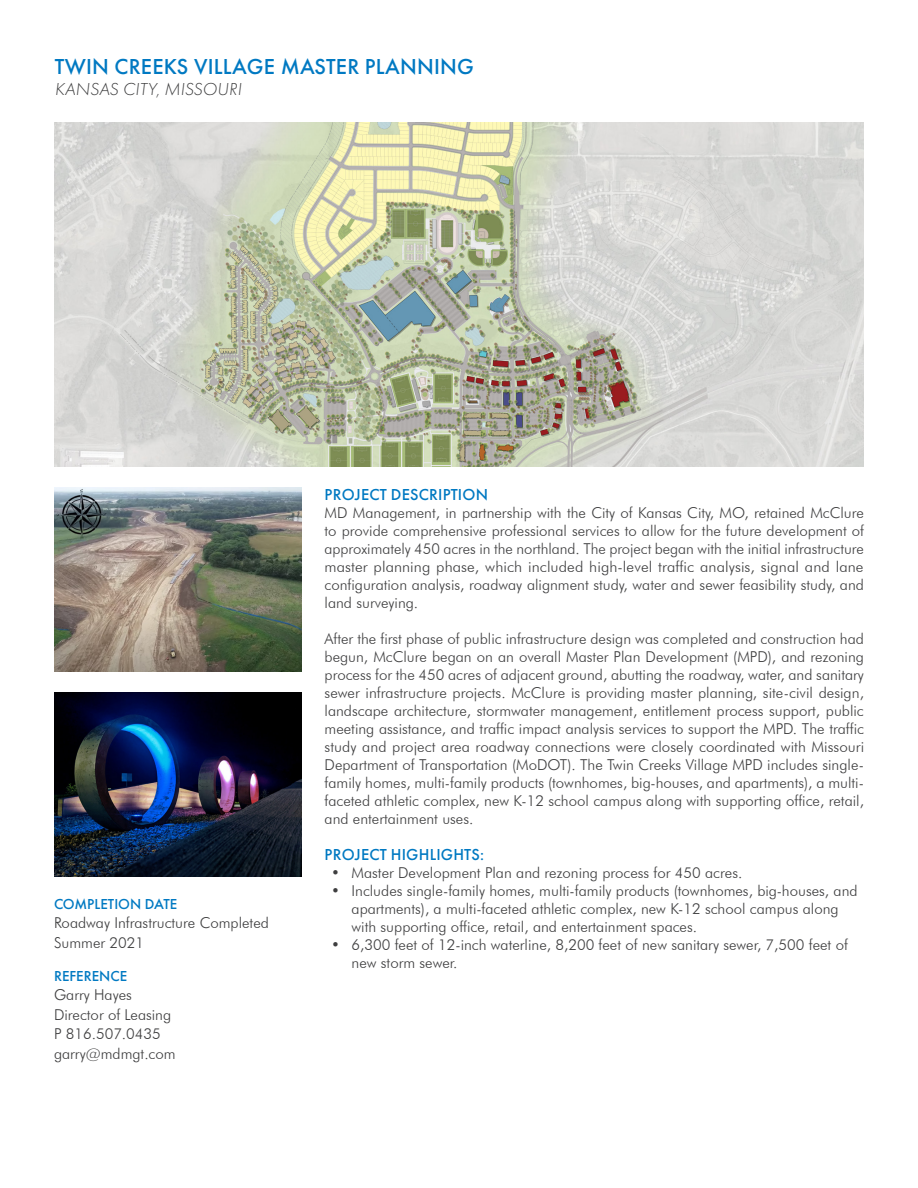
<style>
.page{position:relative;width:918px;height:1188px;background:#fff}
.page>*{position:absolute;margin:0;border:0;box-sizing:border-box;transform-origin:0 0}
.t1{font:500 22.5px "Futura PT";letter-spacing:.01em;color:#0079c2}
.t2{font:italic 300 18px "Futura PT";letter-spacing:.01em;color:#3e3e3f}
.t3{font:500 16.5px "Futura PT";letter-spacing:.01em;color:#0079c2}
.t4{font:300 15px/18px "Futura BT";color:#3f3f40;text-align:justify}
.t5{font:300 15px/18px "Futura BT";color:#3e3e3f}
.t6{font:500 15px "Futura PT";color:#0079c2}
</style>
<div class="page">
<img style="left:54px;top:123px;width:810px;height:343px">
<img style="left:54px;top:488px;width:248px;height:183px">
<img style="left:54px;top:693px;width:248px;height:183px">
<p class="t1" style="left:55px;top:52px;width:421px">TWIN CREEKS VILLAGE MASTER PLANNING</p>
<p class="t2" style="left:55px;top:79px;width:188px">KANSAS CITY, MISSOURI</p>
<p class="t6" style="left:54px;top:895px;width:125px">COMPLETION DATE</p>
<p class="t5" style="left:54px;top:913px;width:216px;line-height:19.5px">Roadway Infrastructure Completed<br>Summer 2021</p>
<p class="t6" style="left:54px;top:967px;width:75px">REFERENCE</p>
<p class="t5" style="left:54px;top:986px;width:79px">Garry Hayes</p>
<p class="t5" style="left:54px;top:1005px;width:119px">Director of Leasing</p>
<p class="t5" style="left:54px;top:1025px;width:108px">P 816.507.0435</p>
<p class="t5" style="left:54px;top:1044px;width:123px">garry@mdmgt.com</p>
<p class="t3" style="left:325px;top:485px;width:165px">PROJECT DESCRIPTION</p>
<p class="t4" style="left:325px;top:504px;width:541px">MD Management, in partnership with the City of Kansas City, MO, retained McClure to provide comprehensive professional services to allow for the future development of approximately 450 acres in the northland. The project began with the initial infrastructure master planning phase, which included high-level traffic analysis, signal and lane configuration analysis, roadway alignment study, water and sewer feasibility study, and land surveying.</p>
<p class="t4" style="left:325px;top:630px;width:541px">After the first phase of public infrastructure design was completed and construction had begun, McClure began on an overall Master Plan Development (MPD), and rezoning process for the 450 acres of adjacent ground, abutting the roadway, water, and sanitary sewer infrastructure projects. McClure is providing master planning, site-civil design, landscape architecture, stormwater management, entitlement process support, public meeting assistance, and traffic impact analysis services to support the MPD. The traffic study and project area roadway connections were closely coordinated with Missouri Department of Transportation (MoDOT). The Twin Creeks Village MPD includes single&shy;family homes, multi-family products (townhomes, big-houses, and apartments), a multi&shy;faceted athletic complex, new K-12 school campus along with supporting office, retail, and entertainment uses.</p>
<p class="t3" style="left:325px;top:845px;width:161px">PROJECT HIGHLIGHTS:</p>
<p class="t5" style="left:331px;top:864px;width:413px">• Master Development Plan and rezoning process for 450 acres.</p>
<p class="t5" style="left:352px;top:882px;width:508px;text-indent:-20px">• Includes single-family homes, multi-family products (townhomes, big-houses, and apartments), a multi-faceted athletic complex, new K-12 school campus along with supporting office, retail, and entertainment spaces.</p>
<p class="t5" style="left:352px;top:936px;width:498px;text-indent:-20px">• 6,300 feet of 12-inch waterline, 8,200 feet of new sanitary sewer, 7,500 feet of new storm sewer.</p>
</div>
